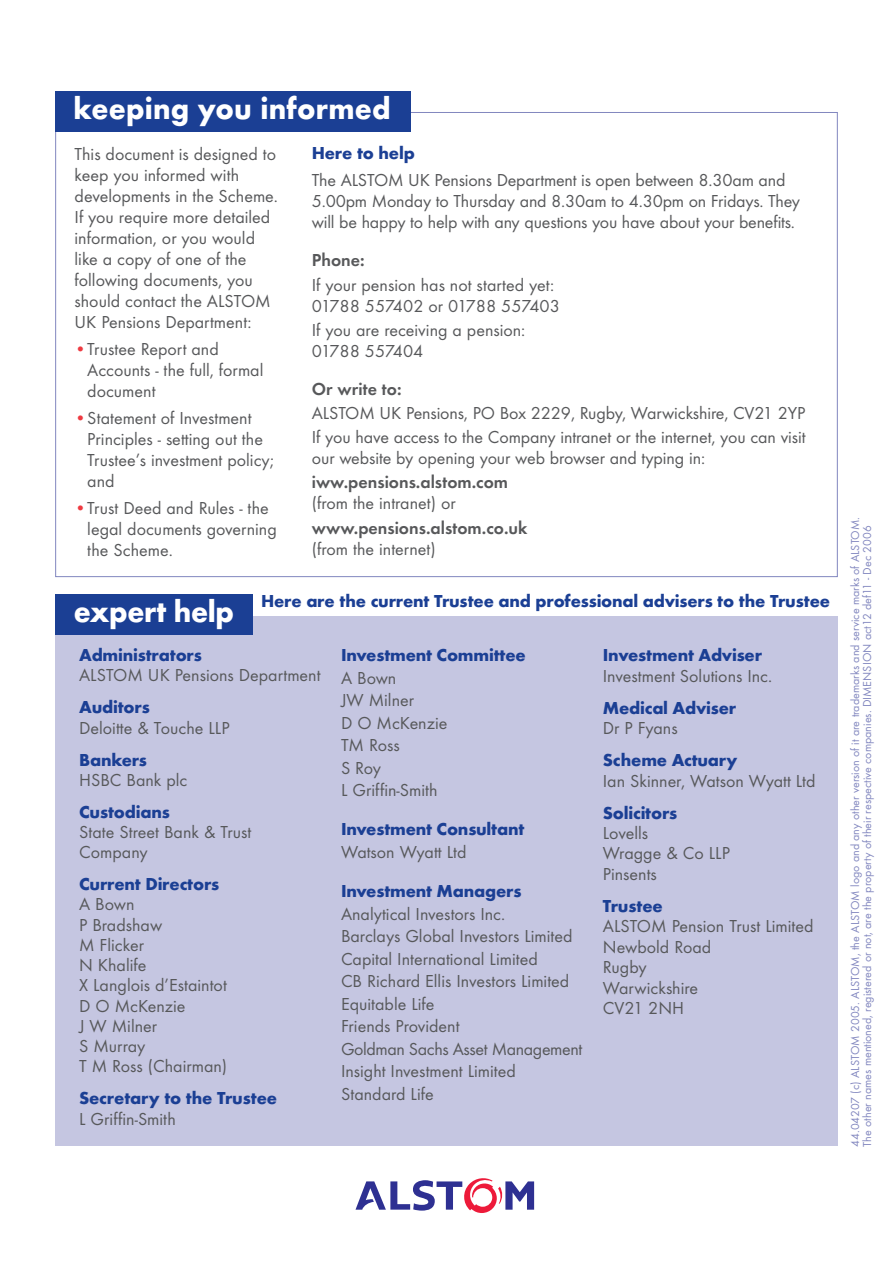
<style>
.page{position:relative;width:893px;height:1263px;background:#fff}
.page>*{position:absolute;margin:0;border:0;box-sizing:border-box;transform-origin:0 0}
.t1{font:700 31.5px "Futura T";letter-spacing:.005em;color:#fff;scale:.95 1}
.t2{font:18px/21px "Futura T";color:#57585a}
.t3{font:700 18px "Futura T";letter-spacing:-.01em;color:#1b3f94}
.t4{font:600 18px "Futura T";color:#57585a}
.t5{font:12px/12px "Futura T";color:#8287bf}
.s1{color:#ee3a41}
</style>
<div class="page">
<div style="left:55px;top:617px;width:783px;height:529px;background:#c5c6e1"></div>
<div style="left:55px;top:594px;width:198px;height:41px;background:#1b3f94"></div>
<div style="left:55px;top:91px;width:356px;height:41px;background:#1b3f94"></div>
<svg style="left:355px;top:1178px;width:179px;height:35px"></svg>
<h1 class="t1" style="left:74px;top:90px;width:335px">keeping you informed</h1>
<p class="t2" style="left:75px;top:143px;width:205px">This document is designed to keep you informed with developments in the Scheme.<br>If you require more detailed information, or you would like a copy of one of the following documents, you should contact the ALSTOM<br>UK Pensions Department:</p>
<p class="t2" style="left:87px;top:338px;width:178px;text-indent:-13px"><span class="s1">•</span>Trustee Report and<br>Accounts - the full, formal document</p>
<p class="t2" style="left:87px;top:407px;width:188px;text-indent:-13px"><span class="s1">•</span>Statement of Investment<br>Principles - setting out the<br>Trustee’s investment policy; and</p>
<p class="t2" style="left:87px;top:497px;width:191px;text-indent:-13px"><span class="s1">•</span>Trust Deed and Rules - the legal documents governing the Scheme.</p>
<p class="t3" style="left:312px;top:142px;width:104px">Here to help</p>
<p class="t2" style="left:312px;top:170px;width:490px">The ALSTOM UK Pensions Department is open between 8.30am and<br>5.00pm Monday to Thursday and 8.30am to 4.30pm on Fridays. They will be happy to help with any questions you have about your benefits.</p>
<p class="t4" style="left:312px;top:250px;width:54px">Phone:</p>
<p class="t2" style="left:312px;top:274px;width:250px">If your pension has not started yet:<br>01788 557402 or 01788 557403</p>
<p class="t2" style="left:312px;top:319px;width:215px">If you are receiving a pension:<br>01788 557404</p>
<p class="t4" style="left:312px;top:378px;width:91px">Or write to:</p>
<p class="t2" style="left:312px;top:401px;width:495px;line-height:24.2px">ALSTOM UK Pensions, PO Box 2229, Rugby, Warwickshire, CV21 2YP<br>If you have access to the Company intranet or the internet, you can visit</p>
<p class="t2" style="left:312px;top:447px;width:395px">our website by opening your web browser and typing in:</p>
<p class="t4" style="left:312px;top:472px;width:198px">iww.pensions.alstom.com</p>
<p class="t2" style="left:312px;top:493px;width:145px">(from the intranet) or</p>
<p class="t4" style="left:312px;top:517px;width:217px">www.pensions.alstom.co.uk</p>
<p class="t2" style="left:312px;top:538px;width:125px">(from the internet)</p>
<h1 class="t1" style="left:74px;top:592px;width:170px">expert help</h1>
<p class="t3" style="left:261px;top:590px;width:570px">Here are the current Trustee and professional advisers to the Trustee</p>
<p class="t3" style="left:79px;top:644px;width:124px">Administrators</p>
<p class="t2" style="left:79px;top:665px;width:243px">ALSTOM UK Pensions Department</p>
<p class="t3" style="left:79px;top:697px;width:72px">Auditors</p>
<p class="t2" style="left:79px;top:717px;width:152px">Deloitte &amp; Touche LLP</p>
<p class="t3" style="left:79px;top:749px;width:69px">Bankers</p>
<p class="t2" style="left:79px;top:769px;width:110px">HSBC Bank plc</p>
<p class="t3" style="left:79px;top:801px;width:92px">Custodians</p>
<p class="t2" style="left:79px;top:822px;width:174px;line-height:20.2px">State Street Bank &amp; Trust<br>Company</p>
<p class="t3" style="left:79px;top:873px;width:142px">Current Directors</p>
<p class="t2" style="left:79px;top:894px;width:150px;line-height:20.2px">A Bown<br>P Bradshaw<br>M Flicker<br>N Khalife<br>X Langlois d’Estaintot<br>D O McKenzie<br>J W Milner<br>S Murray<br>T M Ross (Chairman)</p>
<p class="t3" style="left:79px;top:1088px;width:199px">Secretary to the Trustee</p>
<p class="t2" style="left:79px;top:1108px;width:98px">L Griffin-Smith</p>
<p class="t3" style="left:341px;top:644px;width:186px">Investment Committee</p>
<p class="t2" style="left:341px;top:666px;width:108px;line-height:22.5px">A Bown<br>JW Milner<br>D O McKenzie<br>TM Ross<br>S Roy<br>L Griffin-Smith</p>
<p class="t3" style="left:341px;top:819px;width:185px">Investment Consultant</p>
<p class="t2" style="left:341px;top:841px;width:127px">Watson Wyatt Ltd</p>
<p class="t3" style="left:341px;top:880px;width:182px">Investment Managers</p>
<p class="t2" style="left:341px;top:902px;width:243px;line-height:22.5px">Analytical Investors Inc.<br>Barclays Global Investors Limited<br>Capital International Limited<br>CB Richard Ellis Investors Limited<br>Equitable Life<br>Friends Provident<br>Goldman Sachs Asset Management<br>Insight Investment Limited<br>Standard Life</p>
<p class="t3" style="left:603px;top:644px;width:161px">Investment Adviser</p>
<p class="t2" style="left:603px;top:665px;width:171px">Investment Solutions Inc.</p>
<p class="t3" style="left:603px;top:697px;width:135px">Medical Adviser</p>
<p class="t2" style="left:603px;top:717px;width:76px">Dr P Fyans</p>
<p class="t3" style="left:603px;top:749px;width:136px">Scheme Actuary</p>
<p class="t2" style="left:603px;top:770px;width:214px">Ian Skinner, Watson Wyatt Ltd</p>
<p class="t3" style="left:603px;top:802px;width:76px">Solicitors</p>
<p class="t2" style="left:603px;top:823px;width:129px;line-height:20.4px">Lovells<br>Wragge &amp; Co LLP<br>Pinsents</p>
<p class="t3" style="left:603px;top:895px;width:61px">Trustee</p>
<p class="t2" style="left:603px;top:916px;width:212px;line-height:20.4px">ALSTOM Pension Trust Limited<br>Newbold Road<br>Rugby<br>Warwickshire<br>CV21 2NH</p>
<p class="t5" style="left:849px;top:1147px;width:631px;rotate:-90deg">44.04207 (c) ALS OT M 2005. ALS OT M, the ALSTOM logo and any other version of it are trademarks and service marks of ALSTOM.<br>The other names mentioned, registered or not, are the property of their respective companies. DIMENSION act12 def11 - Dec 2006</p>
</div>
